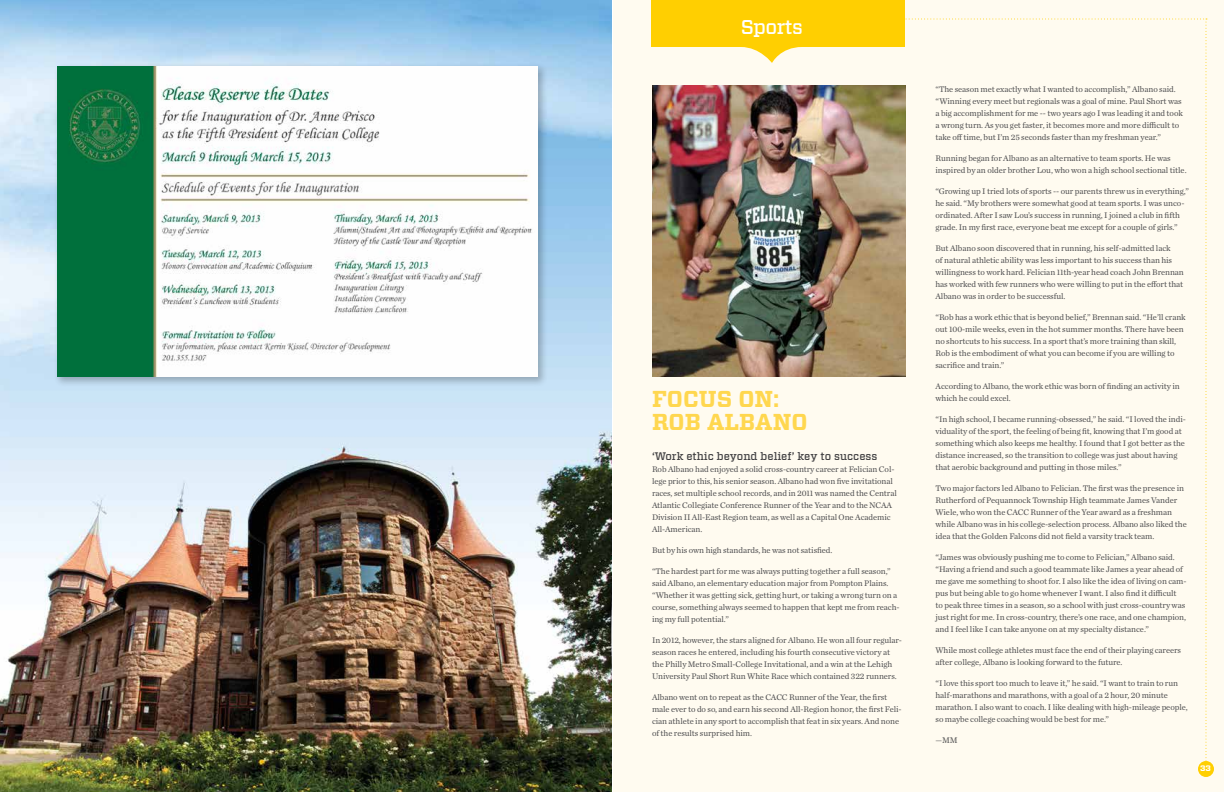
<style>
.page{position:relative;width:1224px;height:792px;background:#fff}
.page>*{position:absolute;margin:0;border:0;box-sizing:border-box;transform-origin:0 0}
.t1{font:700 23px/23px "Vitesse";color:#ffd74f}
.t2{font:500 20px "Vitesse";letter-spacing:-.03em;color:#fff}
.t3{font:500 11px "Vitesse";color:#414042}
.t4{font:8.5px/12px "Chronicle Text G1";letter-spacing:-.01em;color:#4d4d4f}
.t5{font:700 8px "Forza";color:#fff}
</style>
<div class="page">
<div style="left:613px;top:0;width:611px;height:792px;background:#fffbf0"></div>
<svg style="left:651px;top:0;width:556px;height:762px"></svg>
<div style="left:1198px;top:761px;width:16px;height:16px;background:#ffcf01;border-radius:50%"></div>
<img style="left:0;top:0;width:612px;height:792px">
<div style="left:54px;top:63px;width:494px;height:324px;background:#000;opacity:.25"></div>
<img style="left:57px;top:66px;width:480px;height:311px">
<img style="left:652px;top:85px;width:254px;height:292px">
<h2 class="t2" style="left:741px;top:14px;width:63px">Sports</h2>
<h1 class="t1" style="left:652px;top:388px;width:154px">FOCUS ON:<br>ROB ALBANO</h1>
<p class="t3" style="left:652px;top:449px;width:227px">‘Work ethic beyond belief’ key to success</p>
<p class="t4" style="left:652px;top:463px;width:246px">Rob Albano had enjoyed a solid cross-country career at Felician Col&shy;lege prior to this, his senior season. Albano had won five invitational races, set multiple school records, and in 2011 was named the Central Atlantic Collegiate Conference Runner of the Year and to the NCAA Division II All-East Region team, as well as a Capital One Academic All-American.</p>
<p class="t4" style="left:652px;top:544px;width:182px">But by his own high standards, he was not satisfied.</p>
<p class="t4" style="left:652px;top:565px;width:249px">“The hardest part for me was always putting together a full season,” said Albano, an elementary education major from Pompton Plains. “Whether it was getting sick, getting hurt, or taking a wrong turn on a course, something always seemed to happen that kept me from reach&shy;ing my full potential.”</p>
<p class="t4" style="left:652px;top:634px;width:252px">In 2012, however, the stars aligned for Albano. He won all four regular&shy;season races he entered, including his fourth consecutive victory at the Philly Metro Small-College Invitational, and a win at the Lehigh University Paul Short Run White Race which contained 322 runners.</p>
<p class="t4" style="left:652px;top:691px;width:251px">Albano went on to repeat as the CACC Runner of the Year, the first male ever to do so, and earn his second All-Region honor, the first Feli&shy;cian athlete in any sport to accomplish that feat in six years. And none of the results surprised him.</p>
<p class="t4" style="left:936px;top:83px;width:249px">“The season met exactly what I wanted to accomplish,” Albano said. “Winning every meet but regionals was a goal of mine. Paul Short was a big accomplishment for me -- two years ago I was leading it and took a wrong turn. As you get faster, it becomes more and more difficult to take off time, but I’m 25 seconds faster than my freshman year.”</p>
<p class="t4" style="left:936px;top:152px;width:253px">Running began for Albano as an alternative to team sports. He was inspired by an older brother Lou, who won a high school sectional title.</p>
<p class="t4" style="left:936px;top:185px;width:255px">“Growing up I tried lots of sports -- our parents threw us in everything,” he said. “My brothers were somewhat good at team sports. I was unco&shy;ordinated. After I saw Lou’s success in running, I joined a club in fifth grade. In my first race, everyone beat me except for a couple of girls.”</p>
<p class="t4" style="left:936px;top:242px;width:250px">But Albano soon discovered that in running, his self-admitted lack<br>of natural athletic ability was less important to his success than his willingness to work hard. Felician 11th-year head coach John Brennan has worked with few runners who were willing to put in the effort that Albano was in order to be successful.</p>
<p class="t4" style="left:936px;top:311px;width:252px">“Rob has a work ethic that is beyond belief,” Brennan said. “He’ll crank out 100-mile weeks, even in the hot summer months. There have been no shortcuts to his success. In a sport that’s more training than skill, Rob is the embodiment of what you can become if you are willing to sacrifice and train.”</p>
<p class="t4" style="left:936px;top:380px;width:246px">According to Albano, the work ethic was born of finding an activity in which he could excel.</p>
<p class="t4" style="left:936px;top:413px;width:252px">“In high school, I became running-obsessed,” he said. “I loved the indi&shy;viduality of the sport, the feeling of being fit, knowing that I’m good at something which also keeps me healthy. I found that I got better as the distance increased, so the transition to college was just about having that aerobic background and putting in those miles.”</p>
<p class="t4" style="left:936px;top:482px;width:253px">Two major factors led Albano to Felician. The first was the presence in Rutherford of Pequannock Township High teammate James Vander Wiele, who won the CACC Runner of the Year award as a freshman while Albano was in his college-selection process. Albano also liked the idea that the Golden Falcons did not field a varsity track team.</p>
<p class="t4" style="left:936px;top:551px;width:253px">“James was obviously pushing me to come to Felician,” Albano said. “Having a friend and such a good teammate like James a year ahead of me gave me something to shoot for. I also like the idea of living on cam&shy;pus but being able to go home whenever I want. I also find it difficult<br>to peak three times in a season, so a school with just cross-country was just right for me. In cross-country, there’s one race, and one champion, and I feel like I can take anyone on at my specialty distance.”</p>
<p class="t4" style="left:936px;top:644px;width:247px">While most college athletes must face the end of their playing careers after college, Albano is looking forward to the future.</p>
<p class="t4" style="left:936px;top:677px;width:254px">“I love this sport too much to leave it,” he said. “I want to train to run half-marathons and marathons, with a goal of a 2 hour, 20 minute marathon. I also want to coach. I like dealing with high-mileage people, so maybe college coaching would be best for me.”</p>
<p class="t4" style="left:936px;top:734px;width:24px">—MM</p>
<p class="t5" style="left:1200px;top:763px;width:12px">33</p>
</div>
